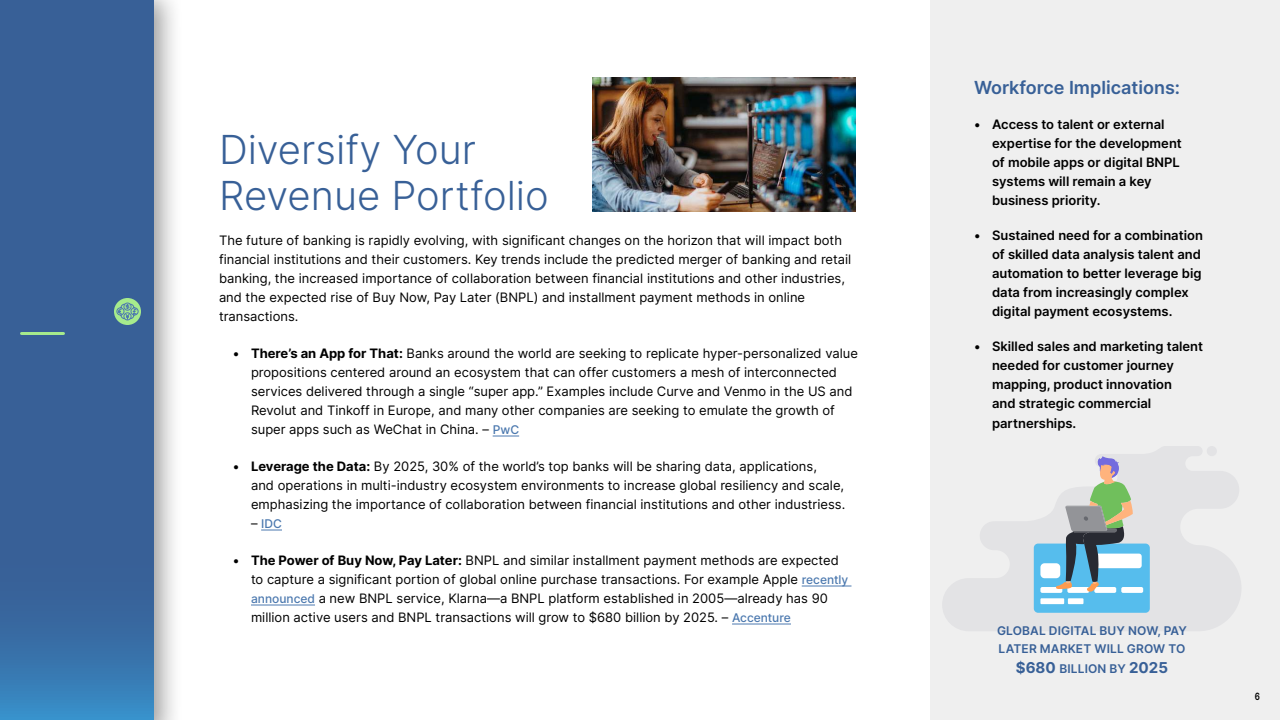
<style>
.page{position:relative;width:1280px;height:720px;background:#fff}
.page>*{position:absolute;margin:0;border:0;box-sizing:border-box;transform-origin:0 0}
.t1{font:300 40px/46px "Inter";color:#386097}
.t2{font:600 18px "Inter";color:#386097}
.t3{font:13px/19px "Inter";color:#000}
.t4{font:600 13px/19px "Inter";color:#000}
.t5{font:600 12px/18px "Inter";letter-spacing:.01em;color:#386097}
.t6{font:500 12px "Inter";color:#4c79af}
.t7{font:600 10px "Inter";color:#000;scale:.8 1}
.s1{font-weight:700}
.s2{font-weight:500;font-size:12px;color:#4c79af}
.s3{font-weight:400;font-size:13px;color:#000}
.s4{font-weight:700;font-size:15px}
</style>
<div class="page">
<div style="left:930px;top:0;width:350px;height:720px;background:#efefef"></div>
<svg style="left:942px;top:446px;width:299px;height:185px;fill:#e3e3e5"></svg>
<svg style="left:493px;top:436px;width:26px;height:1px"></svg>
<svg style="left:261px;top:530px;width:21px;height:1px"></svg>
<hr style="left:802px;top:586px;width:49px;height:1px;background:#4c79af">
<hr style="left:251px;top:605px;width:64px;height:1px;background:#4c79af">
<hr style="left:732px;top:624px;width:59px;height:1px;background:#4c79af">
<img style="left:592px;top:77px;width:264px;height:134px">
<div style="left:0;top:0;width:183px;height:720px;background:#000;opacity:.4"></div>
<svg style="left:0;top:0;width:154px;height:720px;background:#38639b"></svg>
<hr style="left:22px;top:332px;width:42px;height:3px;background:#a6eb8c">
<svg style="left:114px;top:298px;width:27px;height:27px"></svg>
<svg style="left:117px;top:303px;width:21px;height:17px"></svg>
<div style="left:1034px;top:544px;width:116px;height:69px;background:#56bded;border-radius:4px"></div>
<svg style="left:1040px;top:456px;width:103px;height:148px"></svg>
<h1 class="t1" style="left:219px;top:126px;width:331px">Diversify Your<br>Revenue Portfolio</h1>
<p class="t3" style="left:219px;top:231px;width:634px">The future of banking is rapidly evolving, with significant changes on the horizon that will impact both financial institutions and their customers. Key trends include the predicted merger of banking and retail banking, the increased importance of collaboration between financial institutions and other industries, and the expected rise of Buy Now, Pay Later (BNPL) and installment payment methods in online transactions.</p>
<p class="t3" style="left:251px;top:344px;width:608px;text-indent:-18px"><span class="s1">• There’s an App for That:</span> Banks around the world are seeking to replicate hyper-personalized value propositions centered around an ecosystem that can offer customers a mesh of interconnected services delivered through a single “super app.” Examples include Curve and Venmo in the US and Revolut and Tinkoff in Europe, and many other companies are seeking to emulate the growth of super apps such as WeChat in China. – <span class="s2">PwC</span></p>
<p class="t3" style="left:251px;top:457px;width:596px;text-indent:-18px"><span class="s1">• Leverage the Data:</span> By 2025, 30% of the world’s top banks will be sharing data, applications,<br>and operations in multi-industry ecosystem environments to increase global resiliency and scale, emphasizing the importance of collaboration between financial institutions and other industriess.</p>
<p class="t6" style="left:251px;top:515px;width:32px"><span class="s3">–</span> IDC</p>
<p class="t3" style="left:251px;top:551px;width:599px;text-indent:-18px"><span class="s1">• The Power of Buy Now, Pay Later:</span> BNPL and similar installment payment methods are expected to capture a significant portion of global online purchase transactions. For example Apple <span class="s2">recently announced</span> a new BNPL service, Klarna—a BNPL platform established in 2005—already has 90 million active users and BNPL transactions will grow to $680 billion by 2025. – <span class="s2">Accenture</span></p>
<h2 class="t2" style="left:974px;top:75px;width:208px">Workforce Implications:</h2>
<p class="t4" style="left:992px;top:115px;width:191px;text-indent:-18px">• Access to talent or external expertise for the development of mobile apps or digital BNPL systems will remain a key business priority.</p>
<p class="t4" style="left:992px;top:226px;width:212px;text-indent:-18px">• Sustained need for a combination of skilled data analysis talent and automation to better leverage big data from increasingly complex digital payment ecosystems.</p>
<p class="t4" style="left:992px;top:337px;width:213px;text-indent:-18px">• Skilled sales and marketing talent needed for customer journey mapping, product innovation<br>and strategic commercial partnerships.</p>
<p class="t5" style="left:997px;top:621px;width:191px">GLOBAL DIGITAL BUY NOW, PAY<br>LATER MARKET WILL GROW TO</p>
<p class="t5" style="left:1016px;top:659px;width:154px"><span class="s4">$680</span> BILLION BY <span class="s4">2025</span></p>
<p class="t7" style="left:1255px;top:689px;width:8px">6</p>
</div>
